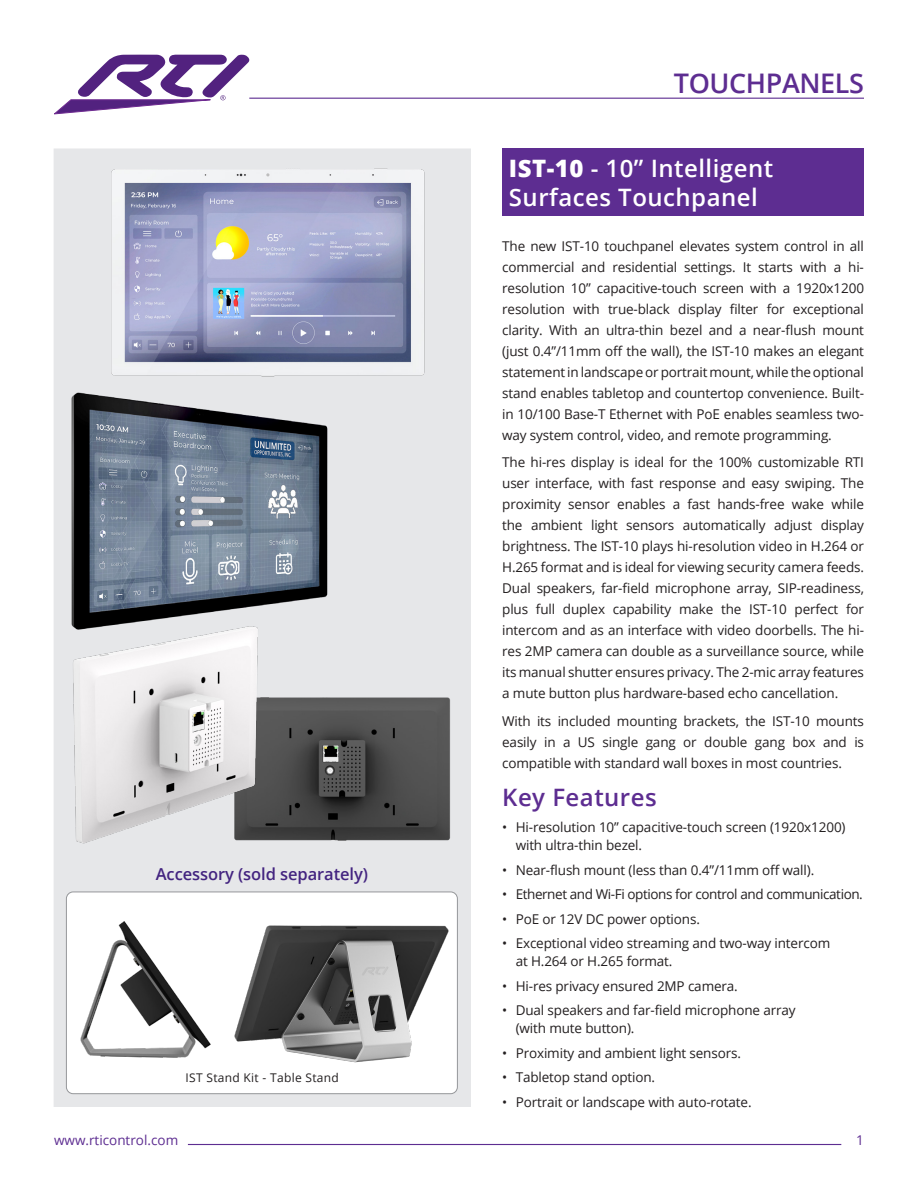
<style>
.page{position:relative;width:918px;height:1188px;background:#fff}
.page>*{position:absolute;margin:0;border:0;box-sizing:border-box;transform-origin:0 0}
.t1{font:600 27px "Open Sans";letter-spacing:-.015em;color:#5d2d91}
.t2{font:600 24px/28.8px "Open Sans";letter-spacing:.02em;color:#fff}
.t3{font:600 24px "Open Sans";letter-spacing:.02em;color:#5d2d91}
.t4{font:600 16.5px "Open Sans";letter-spacing:-.005em;color:#432480}
.t5{font:13.5px/21px "Open Sans";letter-spacing:-.01em;color:#231f20}
.t6{font:13.5px "Open Sans";letter-spacing:-.03em;color:#231f20}
.t7{font:13.5px "Open Sans";color:#5d2d91}
.t8{font:12px "Open Sans";letter-spacing:.025em;color:#231f20}
.s1{font-weight:800}
</style>
<div class="page">
<hr style="left:249px;top:98px;width:615px;height:1px;background:#5d2d91">
<hr style="left:188px;top:1144px;width:653px;height:1px;background:#5d2d91">
<svg style="left:54px;top:55px;width:195px;height:59px"></svg>
<div style="left:54px;top:148px;width:417px;height:959px;background:#e6e7e9"></div>
<div style="left:66px;top:892px;width:391px;height:202px;background:#fff;border-radius:7px"></div>
<div style="left:66px;top:892px;width:392px;height:202px;border:1px solid #95979a;border-radius:7px"></div>
<div style="left:502px;top:148px;width:362px;height:68px;background:#5d2d91"></div>
<img style="left:80px;top:921px;width:131px;height:137px">
<img style="left:71px;top:392px;width:257px;height:230px">
<img style="left:111px;top:168px;width:314px;height:209px">
<img style="left:234px;top:925px;width:215px;height:138px">
<img style="left:267px;top:697px;width:184px;height:144px">
<img style="left:71px;top:622px;width:196px;height:222px">
<h1 class="t1" style="left:674px;top:64px;width:192px">TOUCHPANELS</h1>
<p class="t2" style="left:509px;top:153px;width:266px"><span class="s1">IST-10</span> - 10” Intelligent<br>Surfaces Touchpanel</p>
<p class="t5" style="left:502px;top:235px;width:363px;text-align:justify">The new IST-10 touchpanel elevates system control in all commercial and residential settings. It starts with a hi&shy;resolution 10” capacitive-touch screen with a 1920x1200 resolution with true-black display filter for exceptional clarity. With an ultra-thin bezel and a near-flush mount (just 0.4”/11mm off the wall), the IST-10 makes an elegant statement in landscape or portrait mount, while the optional stand enables tabletop and countertop convenience. Built&shy;in 10/100 Base-T Ethernet with PoE enables seamless two&shy;way system control, video, and remote programming.</p>
<p class="t5" style="left:502px;top:451px;width:363px;text-align:justify">The hi-res display is ideal for the 100% customizable RTI user interface, with fast response and easy swiping. The proximity sensor enables a fast hands-free wake while the ambient light sensors automatically adjust display brightness. The IST-10 plays hi-resolution video in H.264 or H.265 format and is ideal for viewing security camera feeds.<br>Dual speakers, far-field microphone array, SIP-readiness, plus full duplex capability make the IST-10 perfect for intercom and as an interface with video doorbells. The hi&shy;res 2MP camera can double as a surveillance source, while its manual shutter ensures privacy. The 2-mic array features a mute button plus hardware-based echo cancellation.</p>
<p class="t5" style="left:502px;top:710px;width:363px;text-align:justify">With its included mounting brackets, the IST-10 mounts easily in a US single gang or double gang box and is compatible with standard wall boxes in most countries.</p>
<p class="t4" style="left:156px;top:863px;width:214px">Accessory (sold separately)</p>
<p class="t8" style="left:186px;top:1069px;width:155px">IST Stand Kit - Table Stand</p>
<p class="t3" style="left:502px;top:781px;width:156px">Key Features</p>
<p class="t5" style="left:516px;top:818px;width:331px;line-height:18px;text-indent:-14px">• Hi-resolution 10” capacitive-touch screen (1920x1200) with ultra-thin bezel.</p>
<p class="t5" style="left:502px;top:859px;width:314px">• Near-flush mount (less than 0.4”/11mm off wall).</p>
<p class="t6" style="left:502px;top:885px;width:362px">• Ethernet and Wi-Fi options for control and communication.</p>
<p class="t5" style="left:502px;top:908px;width:199px">• PoE or 12V DC power options.</p>
<p class="t5" style="left:516px;top:934px;width:316px;line-height:18px;text-indent:-14px">• Exceptional video streaming and two-way intercom at H.264 or H.265 format.</p>
<p class="t5" style="left:502px;top:975px;width:237px">• Hi-res privacy ensured 2MP camera.</p>
<p class="t5" style="left:516px;top:1001px;width:281px;line-height:18px;text-indent:-14px">• Dual speakers and far-field microphone array (with mute button).</p>
<p class="t5" style="left:502px;top:1042px;width:240px">• Proximity and ambient light sensors.</p>
<p class="t5" style="left:502px;top:1066px;width:155px">• Tabletop stand option.</p>
<p class="t5" style="left:502px;top:1091px;width:251px">• Portrait or landscape with auto-rotate.</p>
<p class="t7" style="left:54px;top:1130px;width:126px">www.rticontrol.com</p>
<p class="t7" style="left:856px;top:1130px;width:9px">1</p>
</div>
